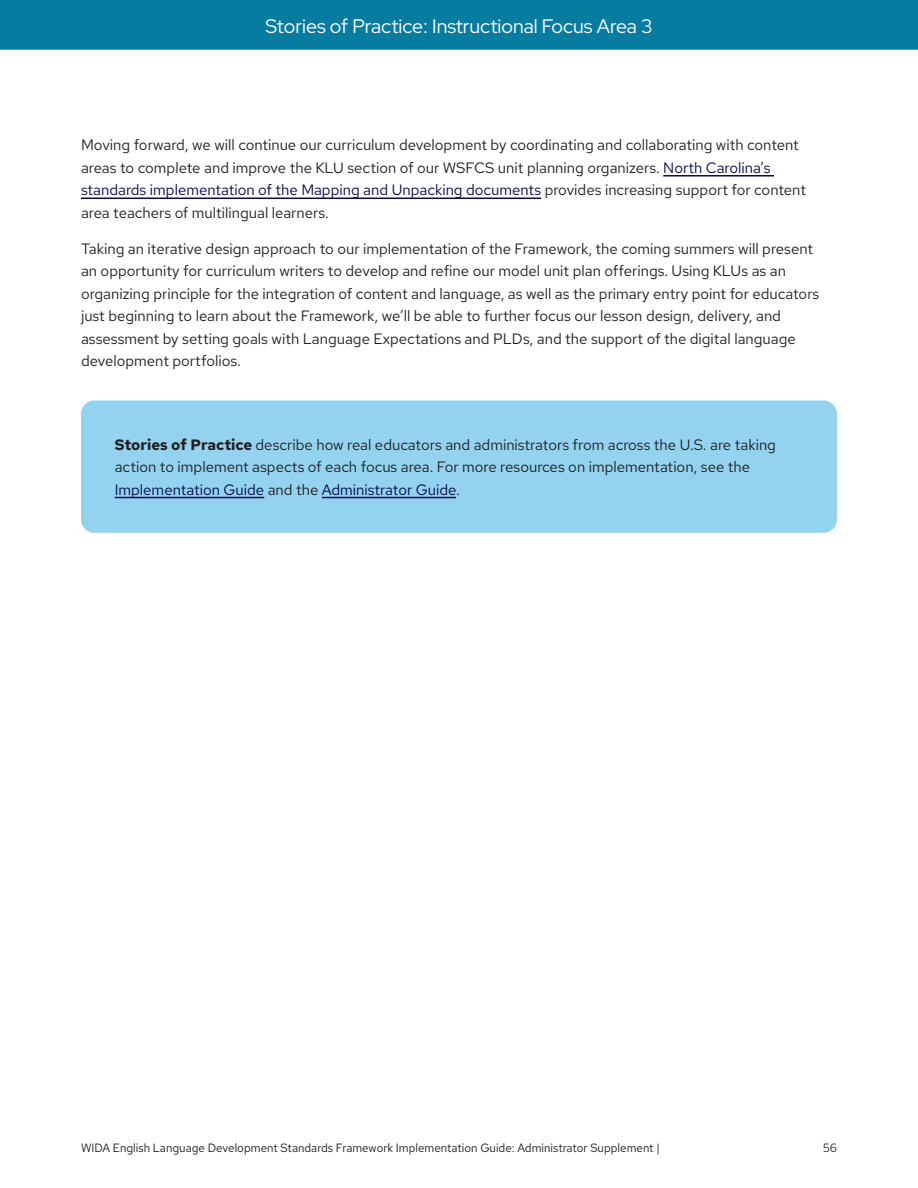
<style>
.page{position:relative;width:918px;height:1188px;background:#fff}
.page>*{position:absolute;margin:0;border:0;box-sizing:border-box;transform-origin:0 0}
.t1{font:19.5px "Red Hat Display";color:#fff}
.Body_text{font:15px/22.5px "Red Hat Text";color:#231f20}
.blue_annotation{font:15px/22.5px "Red Hat Text";color:#231f20}
.t2{font:12px "Red Hat Text";color:#231f20}
.s1{color:#070850}
.s2{font-weight:700}
</style>
<div class="page">
<div style="left:0;top:0;width:918px;height:50px;background:#067ca0"></div>
<hr style="left:663px;top:175px;width:111px;height:2px;background:#070850">
<hr style="left:81px;top:198px;width:460px;height:1px;background:#070850">
<div style="left:81px;top:400px;width:756px;height:133px;background:#93d3f0;border-radius:14px"></div>
<hr style="left:115px;top:497px;width:149px;height:1px;background:#070850">
<hr style="left:322px;top:497px;width:134px;height:1px;background:#070850">
<h1 class="t1" style="left:265px;top:13px;width:389px">Stories of Practice: Instructional Focus Area 3</h1>
<p class="Body_text" style="left:81px;top:133px;width:727px">Moving forward, we will continue our curriculum development by coordinating and collaborating with content areas to complete and improve the KLU section of our WSFCS unit planning organizers. <span class="s1">North Carolina’s standards implementation of the Mapping and Unpacking documents</span> provides increasing support for content area teachers of multilingual learners.</p>
<p class="Body_text" style="left:81px;top:237px;width:740px">Taking an iterative design approach to our implementation of the Framework, the coming summers will present an opportunity for curriculum writers to develop and refine our model unit plan offerings. Using KLUs as an organizing principle for the integration of content and language, as well as the primary entry point for educators just beginning to learn about the Framework, we’ll be able to further focus our lesson design, delivery, and assessment by setting goals with Language Expectations and PLDs, and the support of the digital language development portfolios.</p>
<p class="blue_annotation" style="left:115px;top:433px;width:663px"><span class="s2">Stories of Practice</span> describe how real educators and administrators from across the U.S. are taking action to implement aspects of each focus area. For more resources on implementation, see the<br><span class="s1">Implementation Guide</span> and the <span class="s1">Administrator Guide</span>.</p>
<p class="t2" style="left:81px;top:1140px;width:580px">WIDA English Language Development Standards Framework Implementation Guide: Administrator Supplement |</p>
<p class="t2" style="left:823px;top:1140px;width:15px">56</p>
</div>
